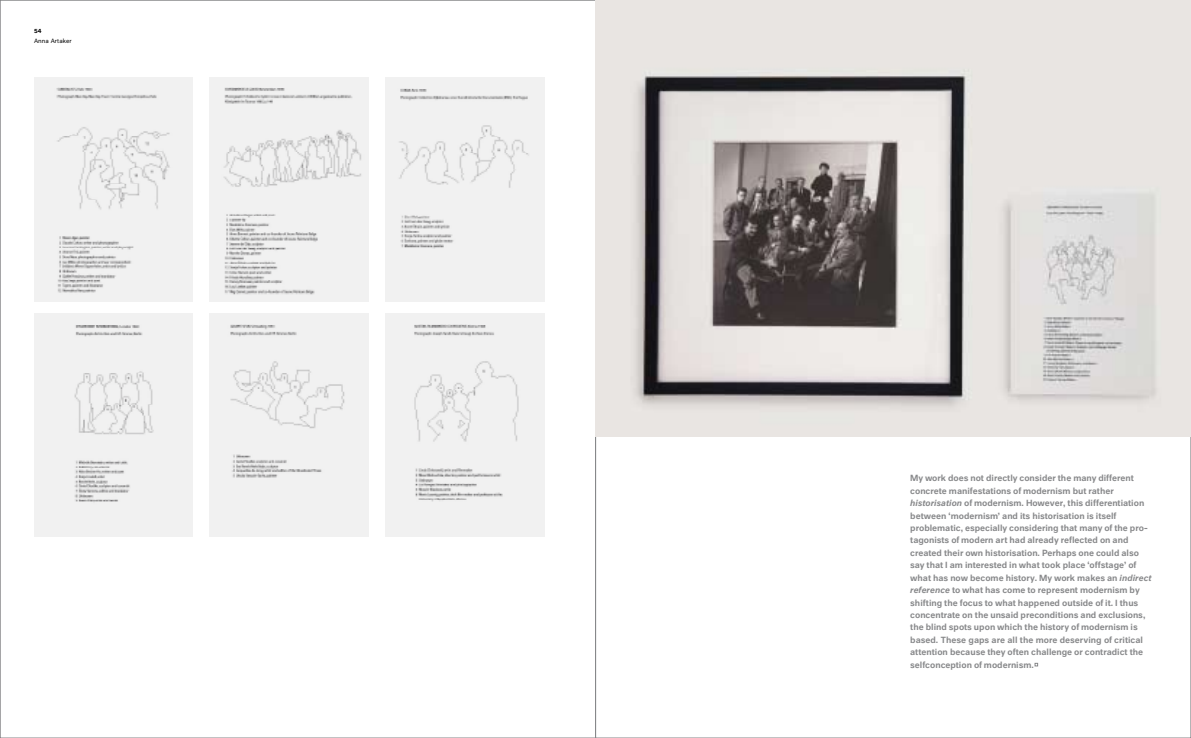
<style>
.page{position:relative;width:1191px;height:738px;background:#fff}
.page>*{position:absolute;margin:0;border:0;box-sizing:border-box;transform-origin:0 0}
.t1{font:500 8.2px/12.4px "Neutral BP";color:#87888a}
.t2{font:500 6px "Neutral BP";color:#000}
.t3{font:5.8px "Neutral BP";letter-spacing:.02em;color:#000}
.s1{font-style:italic}
</style>
<div class="page">
<img style="left:595px;top:0;width:596px;height:436px">
<img style="left:386px;top:313px;width:158px;height:223px">
<img style="left:386px;top:77px;width:158px;height:224px">
<img style="left:34px;top:313px;width:159px;height:223px">
<img style="left:210px;top:313px;width:159px;height:223px">
<img style="left:34px;top:77px;width:159px;height:224px">
<img style="left:210px;top:77px;width:159px;height:224px">
<p class="t2" style="left:34px;top:26px;width:9px">54</p>
<p class="t3" style="left:34px;top:36px;width:39px">Anna Artaker</p>
<p class="t1" style="left:910px;top:471px;width:243px">My work does not directly consider the many different concrete manifestations of modernism but rather <span class="s1">historisation</span> of modernism. However, this differentiation between ‘modernism’ and its historisation is itself problematic, especially considering that many of the pro&shy;tagonists of modern art had already reflected on and created their own historisation. Perhaps one could also say that I am interested in what took place ‘offstage’ of what has now become history. My work makes an <span class="s1">indirect reference</span> to what has come to represent modernism by shifting the focus to what happened outside of it. I thus concentrate on the unsaid preconditions and exclusions, the blind spots upon which the history of modernism is based. These gaps are all the more deserving of critical attention because they often challenge or contradict the selfconception of modernism.</p>
</div>
